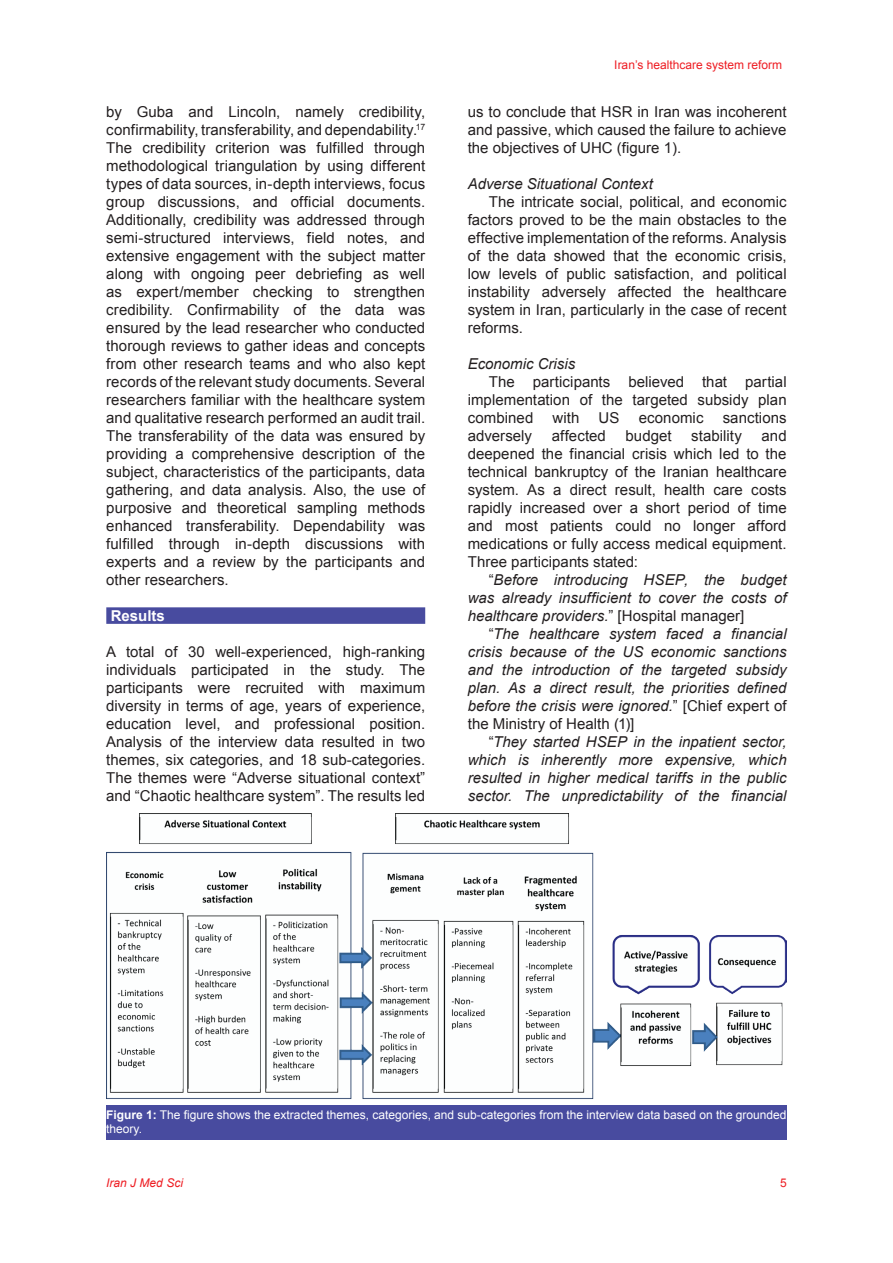
<style>
.page{position:relative;width:893px;height:1263px;background:#fff}
.page>*{position:absolute;margin:0;border:0;box-sizing:border-box;transform-origin:0 0}
.t1{font:15px/18px "Arial";color:#231f20;text-align:justify}
.t2{font:italic 15px/18px "Arial";color:#231f20;text-align:justify}
.t3{font:700 15px "Arial";color:#fff}
.t4{font:12px/14.4px "Arial";color:#fff}
.t5{font:12px "Arial";color:#ee1d23}
.t6{font:italic 12px "Arial";color:#ee1d23}
.s1{font-style:normal}
.s2{font-weight:700}
</style>
<div class="page">
<div style="left:106px;top:607px;width:319px;height:17px;background:#484b9f"></div>
<img style="left:106px;top:813px;width:681px;height:286px">
<div style="left:106px;top:1106px;width:681px;height:34px;background:#484b9f"></div>
<p class="t1" style="left:106px;top:103px;width:320px">by Guba and Lincoln, namely credibility, confirmability, transferability, and dependability.<sup>17<br></sup>The credibility criterion was fulfilled through methodological triangulation by using different types of data sources, in-depth interviews, focus group discussions, and official documents.<br>Additionally, credibility was addressed through semi-structured interviews, field notes, and extensive engagement with the subject matter along with ongoing peer debriefing as well as expert/member checking to strengthen credibility. Confirmability of the data was ensured by the lead researcher who conducted thorough reviews to gather ideas and concepts from other research teams and who also kept records of the relevant study documents. Several researchers familiar with the healthcare system and qualitative research performed an audit trail.<br>The transferability of the data was ensured by providing a comprehensive description of the subject, characteristics of the participants, data gathering, and data analysis. Also, the use of purposive and theoretical sampling methods enhanced transferability. Dependability was fulfilled through in-depth discussions with experts and a review by the participants and other researchers.</p>
<p class="t3" style="left:111px;top:605px;width:56px">Results</p>
<p class="t1" style="left:106px;top:643px;width:320px">A total of 30 well-experienced, high-ranking individuals participated in the study. The participants were recruited with maximum diversity in terms of age, years of experience, education level, and professional position.<br>Analysis of the interview data resulted in two themes, six categories, and 18 sub-categories.<br>The themes were “Adverse situational context” and “Chaotic healthcare system”. The results led</p>
<p class="t5" style="left:614px;top:57px;width:169px">Iran’s healthcare system reform</p>
<p class="t1" style="left:468px;top:103px;width:320px">us to conclude that HSR in Iran was incoherent and passive, which caused the failure to achieve the objectives of UHC (figure 1).</p>
<p class="t2" style="left:468px;top:175px;width:187px">Adverse Situational Context</p>
<p class="t1" style="left:468px;top:193px;width:320px;text-indent:21px">The intricate social, political, and economic factors proved to be the main obstacles to the effective implementation of the reforms. Analysis of the data showed that the economic crisis, low levels of public satisfaction, and political instability adversely affected the healthcare system in Iran, particularly in the case of recent reforms.</p>
<p class="t2" style="left:468px;top:355px;width:109px">Economic Crisis</p>
<p class="t1" style="left:468px;top:373px;width:320px;text-indent:21px">The participants believed that partial implementation of the targeted subsidy plan combined</p>
<p class="t1" style="left:552px;top:409px;width:28px">with</p>
<p class="t1" style="left:599px;top:409px;width:22px">US</p>
<p class="t1" style="left:639px;top:409px;width:66px">economic</p>
<p class="t1" style="left:723px;top:409px;width:65px">sanctions</p>
<p class="t1" style="left:468px;top:427px;width:66px">adversely</p>
<p class="t1" style="left:552px;top:427px;width:56px">affected</p>
<p class="t1" style="left:626px;top:427px;width:47px">budget</p>
<p class="t1" style="left:691px;top:427px;width:52px">stability</p>
<p class="t1" style="left:468px;top:427px;width:320px;text-indent:294px">and deepened the financial crisis which led to the technical bankruptcy of the Iranian healthcare system. As a direct result, health care costs rapidly increased over a short period of time and most patients could no longer afford medications or fully access medical equipment.<br>Three participants stated:</p>
<p class="t2" style="left:468px;top:571px;width:320px;text-indent:21px"><span class="s1">“</span>Before introducing HSEP, the budget was already insufficient to cover the costs of healthcare providers.<span class="s1">” [Hospital manager]</span></p>
<p class="t2" style="left:468px;top:625px;width:320px;text-indent:21px"><span class="s1">“</span>The healthcare system faced a financial crisis because of the US economic sanctions and the introduction of the targeted subsidy plan. As a direct result, the priorities defined before the crisis were ignored.<span class="s1">” [Chief expert of the Ministry of Health (1)]</span></p>
<p class="t2" style="left:468px;top:733px;width:320px;text-indent:21px"><span class="s1">“</span>They started HSEP in the inpatient sector, which is inherently more expensive, which resulted in higher medical tariffs in the public sector. The unpredictability of the financial</p>
<p class="t4" style="left:106px;top:1107px;width:682px"><span class="s2">Figure 1:</span> The figure shows the extracted themes, categories, and sub-categories from the interview data based on the grounded theory.</p>
<p class="t6" style="left:106px;top:1175px;width:78px">Iran J Med Sci</p>
<p class="t5" style="left:780px;top:1175px;width:8px">5</p>
</div>
